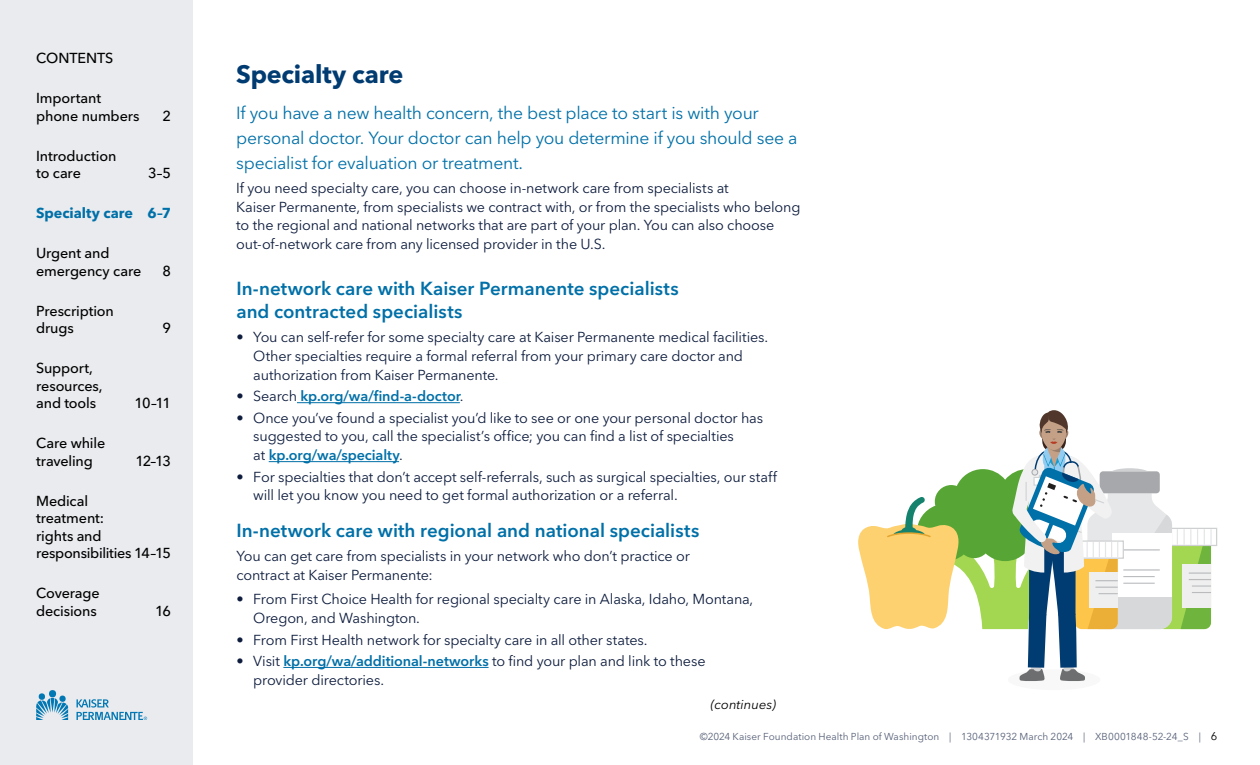
<style>
.page{position:relative;width:1260px;height:765px;background:#fff}
.page>*{position:absolute;margin:0;border:0;box-sizing:border-box;transform-origin:0 0}
.t1{font:700 25px "Avenir Next LT Pro";letter-spacing:-.01em;color:#003b71}
.t2{font:600 18.75px/22.5px "Avenir Next LT Pro";color:#0070a8}
.t3{font:17.5px/25px "Avenir Next LT Pro";letter-spacing:-.015em;color:#0070a8}
.t4{font:14.38px/18.8px "Avenir Next LT Pro";letter-spacing:-.01em;color:#0d1c3d}
.t5{font:500 14.38px/17.5px "Avenir Next LT Pro";letter-spacing:-.01em;color:#000}
.t6{font:600 14.38px "Avenir Next LT Pro";letter-spacing:-.005em;color:#0070a8}
.t7{font:700 14.38px "Avenir Next LT Pro";letter-spacing:-.005em;color:#0070a8}
.t8{font:italic 13.12px "Avenir Next LT Pro";color:#000}
.t9{font:10px "Avenir Next LT Pro";letter-spacing:.005em;color:#566077}
.s1{font-weight:400;color:#0d1c3d}
.s2{font-weight:600;color:#0070a8}
.s3{font-size:11.25px;color:#000}
</style>
<div class="page">
<div style="left:0;top:0;width:193px;height:765px;background:#e9ebee"></div>
<hr style="left:297px;top:402px;width:163px;height:1px;background:#0070a8">
<hr style="left:269px;top:461px;width:130px;height:1px;background:#0070a8">
<hr style="left:283px;top:667px;width:206px;height:1px;background:#0070a8">
<svg style="left:36px;top:693px;width:32px;height:27px"></svg>
<div style="left:49px;top:690px;width:7px;height:7px;background:#0178b4;border-radius:50%"></div>
<svg style="left:77px;top:699px;width:70px;height:21px"></svg>
<div style="left:1151px;top:528px;width:66px;height:18px;border:1px solid #ced0d1"></div>
<div style="left:1008px;top:669px;width:92px;height:21px;background:#f8f8f8;border-radius:50%"></div>
<svg style="left:858px;top:410px;width:354px;height:271px"></svg>
<p class="t5" style="left:36px;top:49px;width:79px">CONTENTS</p>
<p class="t5" style="left:36px;top:90px;width:105px">Important phone numbers</p>
<p class="t5" style="left:163px;top:107px;width:10px">2</p>
<p class="t5" style="left:36px;top:147px;width:82px">Introduction to care</p>
<p class="t5" style="left:148px;top:165px;width:25px">3–5</p>
<p class="t7" style="left:36px;top:205px;width:137px">Specialty care 6–7</p>
<p class="t5" style="left:36px;top:245px;width:107px">Urgent and emergency care</p>
<p class="t5" style="left:163px;top:262px;width:10px">8</p>
<p class="t5" style="left:36px;top:302px;width:79px">Prescription drugs</p>
<p class="t5" style="left:36px;top:360px;width:68px">Support, resources, and tools</p>
<p class="t5" style="left:163px;top:320px;width:10px">9</p>
<p class="t5" style="left:135px;top:395px;width:38px">10–11</p>
<p class="t5" style="left:36px;top:435px;width:71px">Care while traveling</p>
<p class="t5" style="left:135px;top:452px;width:37px">12–13</p>
<p class="t5" style="left:36px;top:492px;width:136px">Medical<br>treatment:<br>rights and responsibilities 14–15</p>
<p class="t5" style="left:36px;top:585px;width:65px">Coverage decisions</p>
<p class="t5" style="left:155px;top:602px;width:17px">16</p>
<h2 class="t1" style="left:236px;top:59px;width:169px">Specialty care</h2>
<p class="t3" style="left:236px;top:100px;width:563px">If you have a new health concern, the best place to start is with your personal doctor. Your doctor can help you determine if you should see a specialist for evaluation or treatment.</p>
<p class="t4" style="left:236px;top:179px;width:566px">If you need specialty care, you can choose in-network care from specialists at<br>Kaiser Permanente, from specialists we contract with, or from the specialists who belong to the regional and national networks that are part of your plan. You can also choose out-of-network care from any licensed provider in the U.S.</p>
<h3 class="t2" style="left:236px;top:278px;width:444px">In-network care with Kaiser Permanente specialists and contracted specialists</h3>
<p class="t4" style="left:253px;top:328px;width:516px;text-indent:-17px">• You can self-refer for some specialty care at Kaiser Permanente medical facilities.<br>Other specialties require a formal referral from your primary care doctor and authorization from Kaiser Permanente.</p>
<p class="t6" style="left:236px;top:387px;width:229px"><span class="s1">• Search</span> kp.org/wa/find-a-doctor<span class="s1">.</span></p>
<p class="t4" style="left:253px;top:408px;width:511px;text-indent:-17px">• Once you’ve found a specialist you’d like to see or one your personal doctor has suggested to you, call the specialist’s office; you can find a list of specialties<br>at <span class="s2">kp.org/wa/specialty</span>.</p>
<p class="t4" style="left:253px;top:467px;width:525px;text-indent:-17px">• For specialties that don’t accept self-referrals, such as surgical specialties, our staff will let you know you need to get formal authorization or a referral.</p>
<h3 class="t2" style="left:236px;top:519px;width:464px">In-network care with regional and national specialists</h3>
<p class="t4" style="left:236px;top:547px;width:455px">You can get care from specialists in your network who don’t practice or contract at Kaiser Permanente:</p>
<p class="t4" style="left:253px;top:590px;width:502px;text-indent:-17px">• From First Choice Health for regional specialty care in Alaska, Idaho, Montana,<br>Oregon, and Washington.</p>
<p class="t4" style="left:236px;top:630px;width:413px">• From First Health network for specialty care in all other states.</p>
<p class="t4" style="left:253px;top:652px;width:454px;text-indent:-17px">• Visit <span class="s2">kp.org/wa/additional-networks</span> to find your plan and link to these provider directories.</p>
<p class="t8" style="left:711px;top:697px;width:67px">(continues)</p>
<p class="t9" style="left:700px;top:731px;width:387px">©2024 Kaiser Foundation Health Plan of Washington | 1304371932 March 2024 |</p>
<p class="t9" style="left:1199px;top:731px;width:20px">| <span class="s3">6</span></p>
<p class="t9" style="left:1095px;top:731px;width:95px">XB0001848-52-24_S</p>
</div>
